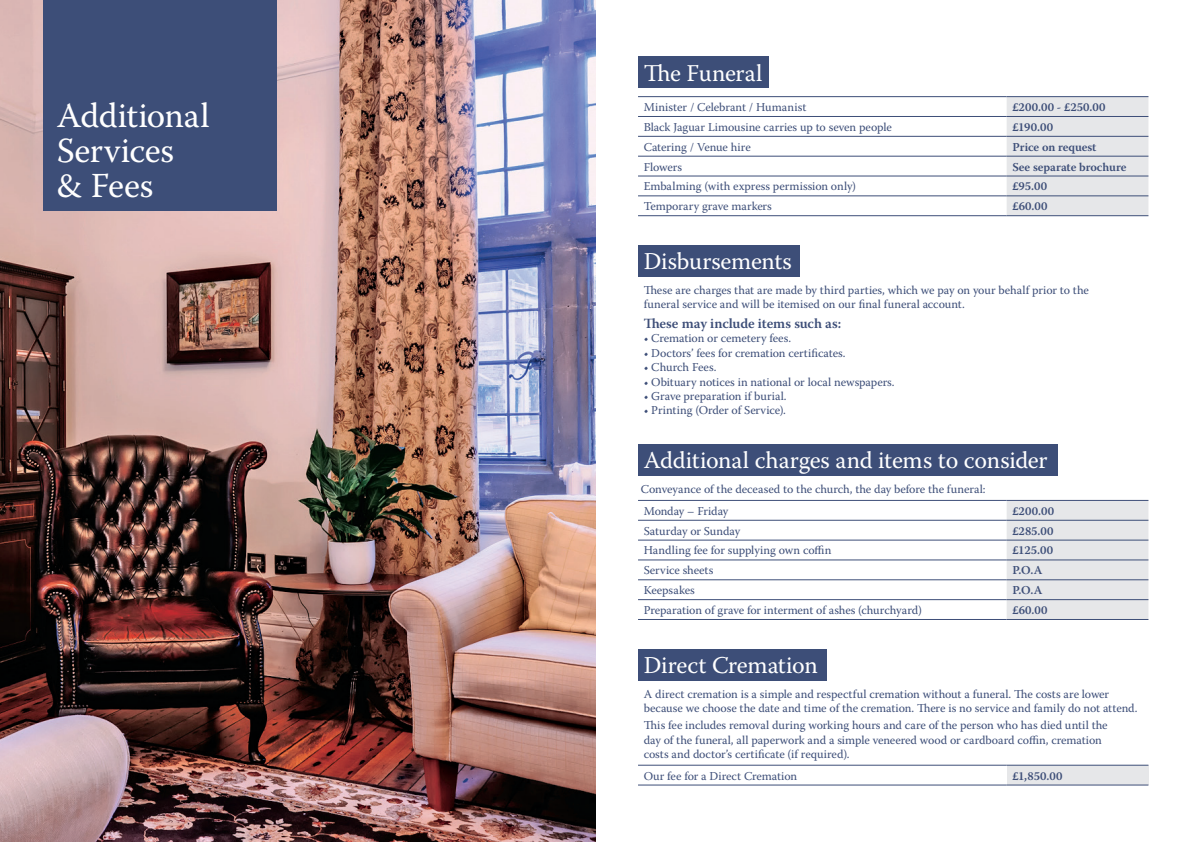
<style>
.page{position:relative;width:1191px;height:842px;background:#fff}
.page>*{position:absolute;margin:0;border:0;box-sizing:border-box;transform-origin:0 0}
.t1{font:35px/35px "Warnock Pro";letter-spacing:-.005em;color:#fff}
.t2{font:24px "Warnock Pro";letter-spacing:-.01em;color:#fff}
.t3{font:600 14px "Warnock Pro";letter-spacing:-.01em;color:#3d4e78}
.t4{font:12px/14.4px "Warnock Pro";letter-spacing:-.005em;color:#3d4e78}
.t5{font:600 12px "Warnock Pro";color:#3d4e78}
.t6{font:600 12px "Warnock Pro";letter-spacing:.02em;color:#3d4e78}
</style>
<div class="page">
<img style="left:0;top:0;width:595px;height:842px">
<div style="left:1006px;top:97px;width:142px;height:118px;background:#e6e7e9"></div>
<hr style="left:638px;top:96px;width:368px;height:1px;background:#3d4e78">
<hr style="left:638px;top:116px;width:368px;height:1px;background:#3d4e78">
<hr style="left:638px;top:136px;width:368px;height:1px;background:#3d4e78">
<hr style="left:638px;top:156px;width:368px;height:1px;background:#3d4e78">
<hr style="left:638px;top:176px;width:368px;height:1px;background:#3d4e78">
<hr style="left:1006px;top:96px;width:142px;height:1px;background:#3d4e78">
<hr style="left:1006px;top:116px;width:142px;height:1px;background:#3d4e78">
<hr style="left:1006px;top:136px;width:142px;height:1px;background:#3d4e78">
<hr style="left:1006px;top:156px;width:142px;height:1px;background:#3d4e78">
<hr style="left:1006px;top:176px;width:142px;height:1px;background:#3d4e78">
<hr style="left:638px;top:196px;width:368px;height:1px;background:#3d4e78">
<hr style="left:638px;top:215px;width:368px;height:1px;background:#3d4e78">
<hr style="left:1006px;top:196px;width:142px;height:1px;background:#3d4e78">
<hr style="left:1006px;top:215px;width:142px;height:1px;background:#3d4e78">
<div style="left:638px;top:57px;width:130px;height:31px;background:#3d4e78"></div>
<div style="left:638px;top:245px;width:161px;height:32px;background:#3d4e78"></div>
<div style="left:638px;top:445px;width:419px;height:31px;background:#3d4e78"></div>
<div style="left:1006px;top:501px;width:142px;height:118px;background:#e6e7e9"></div>
<hr style="left:638px;top:500px;width:368px;height:1px;background:#3d4e78">
<hr style="left:638px;top:520px;width:368px;height:1px;background:#3d4e78">
<hr style="left:638px;top:540px;width:368px;height:1px;background:#3d4e78">
<hr style="left:638px;top:560px;width:368px;height:1px;background:#3d4e78">
<hr style="left:638px;top:579px;width:368px;height:1px;background:#3d4e78">
<hr style="left:638px;top:599px;width:368px;height:1px;background:#3d4e78">
<hr style="left:638px;top:619px;width:368px;height:1px;background:#3d4e78">
<hr style="left:1006px;top:500px;width:142px;height:1px;background:#3d4e78">
<hr style="left:1006px;top:520px;width:142px;height:1px;background:#3d4e78">
<hr style="left:1006px;top:540px;width:142px;height:1px;background:#3d4e78">
<hr style="left:1006px;top:560px;width:142px;height:1px;background:#3d4e78">
<hr style="left:1006px;top:579px;width:142px;height:1px;background:#3d4e78">
<hr style="left:1006px;top:599px;width:142px;height:1px;background:#3d4e78">
<hr style="left:1006px;top:619px;width:142px;height:1px;background:#3d4e78">
<div style="left:1006px;top:765px;width:142px;height:20px;background:#e6e7e9"></div>
<hr style="left:638px;top:765px;width:368px;height:1px;background:#3d4e78">
<hr style="left:638px;top:785px;width:368px;height:1px;background:#3d4e78">
<hr style="left:1006px;top:765px;width:142px;height:1px;background:#3d4e78">
<hr style="left:1006px;top:785px;width:142px;height:1px;background:#3d4e78">
<div style="left:638px;top:649px;width:188px;height:31px;background:#3d4e78"></div>
<div style="left:43px;top:0;width:233px;height:211px;background:#3d4e78"></div>
<p class="t1" style="left:57px;top:97px;width:154px">Additional<br>Services<br>&amp; Fees</p>
<p class="t2" style="left:643px;top:58px;width:120px">The Funeral</p>
<p class="t4" style="left:643px;top:100px;width:164px">Minister / Celebrant / Humanist</p>
<p class="t6" style="left:1012px;top:100px;width:95px">£200.00 - £250.00</p>
<p class="t4" style="left:643px;top:119px;width:250px">Black Jaguar Limousine carries up to seven people</p>
<p class="t5" style="left:1012px;top:120px;width:42px">£190.00</p>
<p class="t4" style="left:643px;top:139px;width:109px">Catering / Venue hire</p>
<p class="t5" style="left:1012px;top:139px;width:86px">Price on request</p>
<p class="t4" style="left:643px;top:159px;width:40px">Flowers</p>
<p class="t5" style="left:1012px;top:159px;width:116px">See separate brochure</p>
<p class="t4" style="left:643px;top:179px;width:214px">Embalming (with express permission only)</p>
<p class="t5" style="left:1012px;top:179px;width:36px">£95.00</p>
<p class="t4" style="left:643px;top:199px;width:130px">Temporary grave markers</p>
<p class="t5" style="left:1012px;top:199px;width:37px">£60.00</p>
<p class="t2" style="left:643px;top:247px;width:150px">Disbursements</p>
<p class="t4" style="left:643px;top:283px;width:447px">These are charges that are made by third parties, which we pay on your behalf prior to the funeral service and will be itemised on our final funeral account.</p>
<p class="t3" style="left:643px;top:315px;width:199px">These may include items such as:</p>
<p class="t4" style="left:643px;top:331px;width:149px">• Cremation or cemetery fees.</p>
<p class="t4" style="left:643px;top:345px;width:203px">• Doctors’ fees for cremation certificates.</p>
<p class="t4" style="left:643px;top:360px;width:74px">• Church Fees.</p>
<p class="t4" style="left:643px;top:374px;width:252px">• Obituary notices in national or local newspapers.</p>
<p class="t4" style="left:643px;top:389px;width:144px">• Grave preparation if burial.</p>
<p class="t4" style="left:643px;top:403px;width:144px">• Printing (Order of Service).</p>
<p class="t2" style="left:643px;top:445px;width:405px">Additional charges and items to consider</p>
<p class="t4" style="left:641px;top:482px;width:346px">Conveyance of the deceased to the church, the day before the funeral:</p>
<p class="t4" style="left:643px;top:503px;width:86px">Monday – Friday</p>
<p class="t5" style="left:1012px;top:504px;width:43px">£200.00</p>
<p class="t4" style="left:643px;top:523px;width:98px">Saturday or Sunday</p>
<p class="t5" style="left:1012px;top:523px;width:43px">£285.00</p>
<p class="t4" style="left:643px;top:543px;width:189px">Handling fee for supplying own coffin</p>
<p class="t5" style="left:1012px;top:543px;width:42px">£125.00</p>
<p class="t4" style="left:643px;top:563px;width:71px">Service sheets</p>
<p class="t5" style="left:1012px;top:563px;width:32px">P.O.A</p>
<p class="t4" style="left:643px;top:583px;width:53px">Keepsakes</p>
<p class="t5" style="left:1012px;top:583px;width:32px">P.O.A</p>
<p class="t4" style="left:643px;top:603px;width:280px">Preparation of grave for interment of ashes (churchyard)</p>
<p class="t5" style="left:1012px;top:603px;width:37px">£60.00</p>
<p class="t2" style="left:643px;top:651px;width:175px">Direct Cremation</p>
<p class="t4" style="left:643px;top:686px;width:495px">A direct cremation is a simple and respectful cremation without a funeral. The costs are lower because we choose the date and time of the cremation. There is no service and family do not attend.</p>
<p class="t4" style="left:643px;top:718px;width:465px">This fee includes removal during working hours and care of the person who has died until the day of the funeral, all paperwork and a simple veneered wood or cardboard coffin, cremation costs and doctor’s certificate (if required).</p>
<p class="t4" style="left:643px;top:768px;width:155px">Our fee for a Direct Cremation</p>
<p class="t5" style="left:1012px;top:768px;width:52px">£1,850.00</p>
</div>
